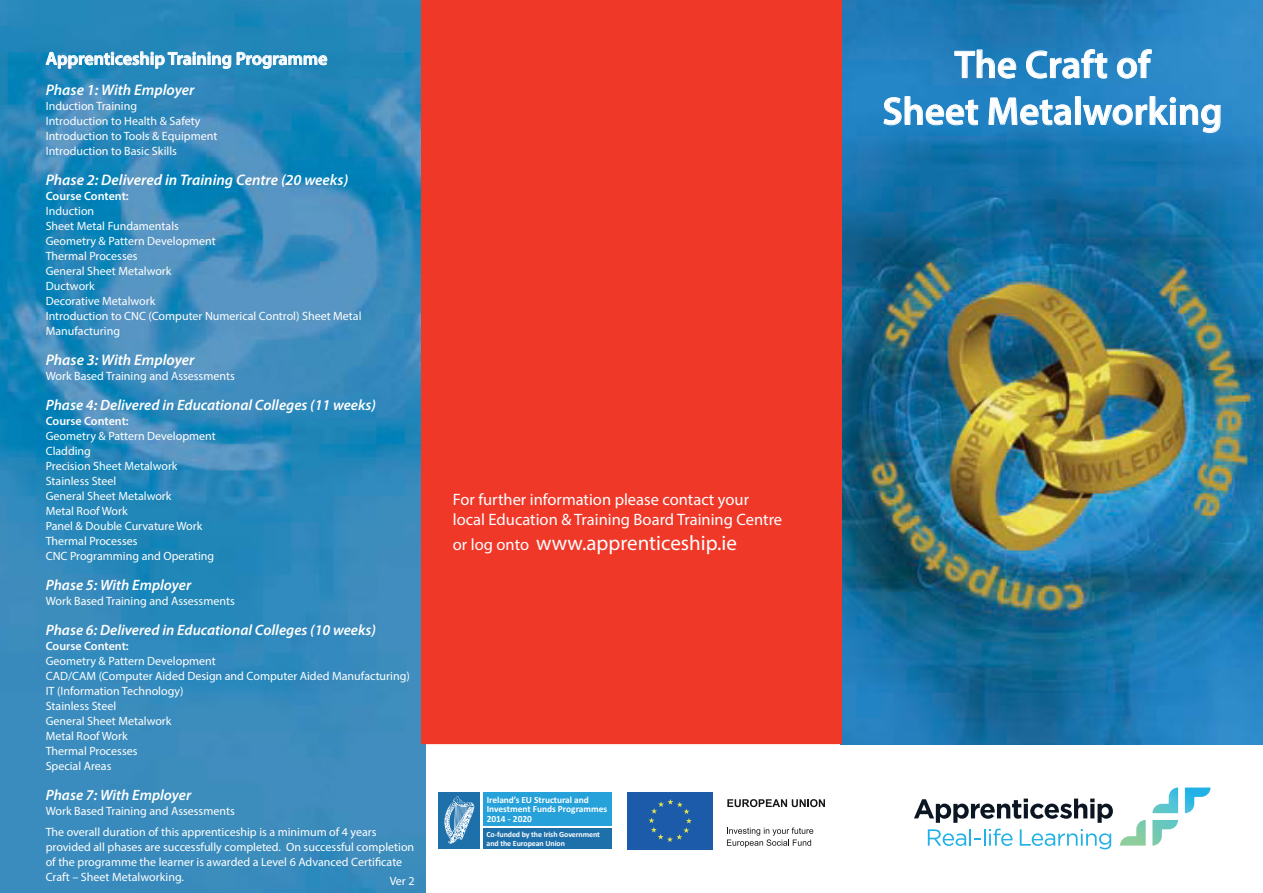
<style>
.page{position:relative;width:1263px;height:893px;background:#fff}
.page>*{position:absolute;margin:0;border:0;box-sizing:border-box;transform-origin:0 0}
.t1{font:600 39px "Myriad Pro";color:#fff}
.t2{font:21px "Myriad Pro";color:#fff}
.t3{font:600 18px "Myriad Pro";color:#fff}
.t4{font:16.5px "Myriad Pro";color:#fff}
.t5{font:italic 600 15.3px "Myriad Pro";color:#fff}
.t6{font:italic 600 15px "Myriad Pro";color:#fff}
.t7{font:12px/15px "Myriad Pro";color:#fff}
.t8{font:600 12px "Myriad Pro";color:#fff}
.t9{font:700 9.45px/9.4px "Calibri";letter-spacing:-.005em;color:#fff}
.t10{font:700 7.95px/8.4px "Calibri";letter-spacing:-.01em;color:#fff}
.s1{font-size:16.5px}
</style>
<div class="page">
<img style="left:0;top:0;width:426px;height:893px">
<img style="left:840px;top:0;width:423px;height:745px">
<div style="left:421px;top:0;width:421px;height:744px;background:#f03829"></div>
<svg style="left:45px;top:51px;width:283px;height:18px;background:#5da7cb"></svg>
<svg style="left:954px;top:49px;width:62px;height:30px;background:#4592c6"></svg>
<svg style="left:1026px;top:49px;width:81px;height:30px;background:#4897cc"></svg>
<svg style="left:1116px;top:49px;width:36px;height:30px"></svg>
<svg style="left:883px;top:96px;width:95px;height:30px;background:#4899ce"></svg>
<svg style="left:988px;top:97px;width:83px;height:29px;background:#4e9bce"></svg>
<div style="left:1075px;top:97px;width:5px;height:27px;border:1px solid #fff"></div>
<svg style="left:1083px;top:96px;width:138px;height:37px;background:#4496cd"></svg>
<svg style="left:914px;top:799px;width:199px;height:24px"></svg>
<svg style="left:928px;top:829px;width:84px;height:17px"></svg>
<svg style="left:1020px;top:829px;width:91px;height:20px"></svg>
<svg style="left:1120px;top:820px;width:26px;height:26px"></svg>
<svg style="left:1152px;top:820px;width:26px;height:26px"></svg>
<svg style="left:1152px;top:787px;width:26px;height:26px"></svg>
<svg style="left:1185px;top:787px;width:25px;height:26px"></svg>
<div style="left:627px;top:792px;width:86px;height:57px;background:#1c5ba9"></div>
<svg style="left:648px;top:799px;width:44px;height:43px"></svg>
<svg style="left:727px;top:799px;width:98px;height:8px"></svg>
<svg style="left:727px;top:827px;width:86px;height:20px"></svg>
<div style="left:438px;top:792px;width:42px;height:57px;background:#1e70aa"></div>
<div style="left:483px;top:828px;width:129px;height:21px;background:#1e70aa"></div>
<div style="left:483px;top:792px;width:128px;height:33px;background:#26a1da"></div>
<svg style="left:444px;top:796px;width:30px;height:48px"></svg>
<p class="t3" style="left:46px;top:47px;width:283px">Apprenticeship Training Programme</p>
<p class="t5" style="left:46px;top:80px;width:150px">Phase 1: With Employer</p>
<p class="t7" style="left:46px;top:98px;width:93px">Induction Training</p>
<p class="t7" style="left:46px;top:113px;width:156px">Introduction to Health &amp; Safety</p>
<p class="t7" style="left:46px;top:128px;width:173px">Introduction to Tools &amp; Equipment</p>
<p class="t7" style="left:46px;top:143px;width:133px">Introduction to Basic Skills</p>
<p class="t5" style="left:46px;top:170px;width:304px">Phase 2: Delivered in Training Centre (20 weeks)</p>
<p class="t8" style="left:46px;top:188px;width:85px">Course Content:</p>
<p class="t7" style="left:46px;top:203px;width:50px">Induction</p>
<p class="t7" style="left:46px;top:218px;width:135px">Sheet Metal Fundamentals</p>
<p class="t7" style="left:46px;top:233px;width:172px">Geometry &amp; Pattern Development</p>
<p class="t7" style="left:46px;top:248px;width:93px">Thermal Processes</p>
<p class="t7" style="left:46px;top:263px;width:127px">General Sheet Metalwork</p>
<p class="t7" style="left:46px;top:278px;width:51px">Ductwork</p>
<p class="t7" style="left:46px;top:293px;width:111px">Decorative Metalwork</p>
<p class="t7" style="left:46px;top:308px;width:317px">Introduction to CNC (Computer Numerical Control) Sheet Metal</p>
<p class="t7" style="left:46px;top:323px;width:76px">Manufacturing</p>
<p class="t5" style="left:46px;top:350px;width:150px">Phase 3: With Employer</p>
<p class="t7" style="left:46px;top:368px;width:191px">Work Based Training and Assessments</p>
<p class="t6" style="left:46px;top:395px;width:332px">Phase 4: Delivered in Educational Colleges (11 weeks)</p>
<p class="t8" style="left:46px;top:413px;width:85px">Course Content:</p>
<p class="t7" style="left:46px;top:428px;width:172px">Geometry &amp; Pattern Development</p>
<p class="t7" style="left:46px;top:443px;width:47px">Cladding</p>
<p class="t7" style="left:46px;top:458px;width:133px">Precision Sheet Metalwork</p>
<p class="t7" style="left:46px;top:473px;width:72px">Stainless Steel</p>
<p class="t7" style="left:46px;top:488px;width:127px">General Sheet Metalwork</p>
<p class="t7" style="left:46px;top:503px;width:84px">Metal Roof Work</p>
<p class="t7" style="left:46px;top:518px;width:158px">Panel &amp; Double Curvature Work</p>
<p class="t7" style="left:46px;top:533px;width:93px">Thermal Processes</p>
<p class="t7" style="left:46px;top:549px;width:170px">CNC Programming and Operating</p>
<p class="t6" style="left:46px;top:576px;width:147px">Phase 5: With Employer</p>
<p class="t7" style="left:46px;top:594px;width:191px">Work Based Training and Assessments</p>
<p class="t6" style="left:46px;top:621px;width:332px">Phase 6: Delivered in Educational Colleges (10 weeks)</p>
<p class="t8" style="left:46px;top:639px;width:85px">Course Content:</p>
<p class="t7" style="left:46px;top:654px;width:172px">Geometry &amp; Pattern Development</p>
<p class="t7" style="left:46px;top:669px;width:366px">CAD/CAM (Computer Aided Design and Computer Aided Manufacturing)</p>
<p class="t7" style="left:46px;top:684px;width:139px">IT (Information Technology)</p>
<p class="t7" style="left:46px;top:699px;width:72px">Stainless Steel</p>
<p class="t7" style="left:46px;top:714px;width:127px">General Sheet Metalwork</p>
<p class="t7" style="left:46px;top:729px;width:84px">Metal Roof Work</p>
<p class="t7" style="left:46px;top:744px;width:93px">Thermal Processes</p>
<p class="t7" style="left:46px;top:759px;width:67px">Special Areas</p>
<p class="t6" style="left:46px;top:786px;width:147px">Phase 7: With Employer</p>
<p class="t7" style="left:46px;top:804px;width:191px">Work Based Training and Assessments</p>
<p class="t7" style="left:46px;top:825px;width:370px">The overall duration of this apprenticeship is a minimum of 4 years provided all phases are successfully completed. On successful completion of the programme the learner is awarded a Level 6 Advanced Certificate</p>
<p class="t7" style="left:46px;top:870px;width:140px">Craft – Sheet Metalworking.</p>
<p class="t7" style="left:390px;top:873px;width:26px">Ver 2</p>
<p class="t4" style="left:453px;top:489px;width:298px">For further information please contact your</p>
<p class="t4" style="left:453px;top:509px;width:331px">local Education &amp; Training Board Training Centre</p>
<p class="t2" style="left:453px;top:530px;width:286px"><span class="s1">or log onto</span> www.apprenticeship.ie</p>
<p class="t9" style="left:487px;top:795px;width:122px">Ireland’s EU Structural and<br>Investment Funds Programmes<br>2014 - 2020</p>
<p class="t10" style="left:486px;top:830px;width:115px">Co-funded by the Irish Government and the European Union</p>
<p class="t1" style="left:954px;top:40px;width:197px">The Craft of</p>
<p class="t1" style="left:882px;top:87px;width:342px">Sheet Metalworking</p>
</div>
